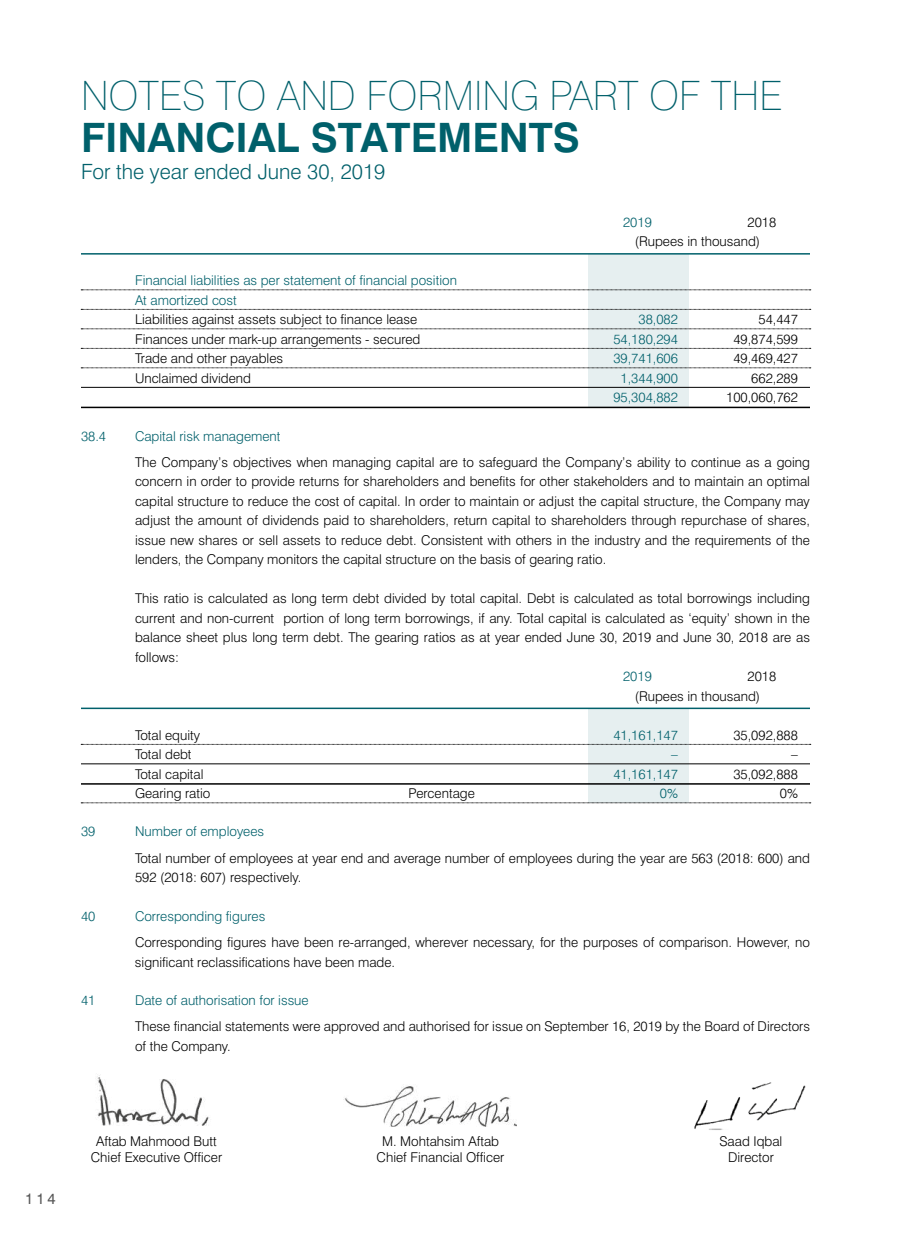
<style>
.page{position:relative;width:918px;height:1242px;background:#fff}
.page>*{position:absolute;margin:0;border:0;box-sizing:border-box;transform-origin:0 0}
.t1{font:100 40.5px "Swiss 721 BT";color:#00606b}
.t2{font:700 40.5px "Swiss 721 BT";color:#00606b}
.t3{font:300 21px "Swiss 721 BT";color:#00606b}
.t4{font:15px "Swiss 721 BT";color:#565656}
.t5{font:300 13.5px/19.5px "Swiss 721 BT";color:#000}
.t6{font:300 13.5px/19.5px "Swiss 721 BT";color:#00606b}
</style>
<div class="page">
<div style="left:588px;top:254px;width:101px;height:153px;background:#e6eff0"></div>
<div style="left:588px;top:708px;width:101px;height:95px;background:#e6eff0"></div>
<hr style="left:81px;top:253px;width:729px;height:2px;background:#00606b">
<svg style="left:81px;top:290px;width:730px;height:1px"></svg>
<svg style="left:81px;top:309px;width:730px;height:1px"></svg>
<svg style="left:81px;top:329px;width:730px;height:1px"></svg>
<svg style="left:81px;top:348px;width:730px;height:1px"></svg>
<svg style="left:81px;top:368px;width:730px;height:1px"></svg>
<hr style="left:81px;top:387px;width:729px;height:1px;background:#000">
<hr style="left:81px;top:407px;width:729px;height:1px;background:#000">
<hr style="left:81px;top:708px;width:729px;height:1px;background:#00606b">
<svg style="left:81px;top:744px;width:730px;height:1px"></svg>
<hr style="left:81px;top:764px;width:729px;height:1px;background:#000">
<hr style="left:81px;top:783px;width:729px;height:2px;background:#000">
<svg style="left:81px;top:803px;width:730px;height:1px"></svg>
<img style="left:97px;top:1075px;width:112px;height:50px">
<img style="left:344px;top:1086px;width:173px;height:41px">
<img style="left:694px;top:1082px;width:112px;height:48px">
<h1 class="t1" style="left:81px;top:71px;width:703px">NOTES TO AND FORMING PART OF THE</h1>
<h1 class="t2" style="left:81px;top:113px;width:501px">FINANCIAL STATEMENTS</h1>
<h2 class="t3" style="left:81px;top:159px;width:306px">For the year ended June 30, 2019</h2>
<p class="t6" style="left:623px;top:212px;width:30px">2019</p>
<p class="t5" style="left:635px;top:212px;width:143px;text-indent:113px">2018 (Rupees in thousand)</p>
<p class="t6" style="left:135px;top:271px;width:323px">Financial liabilities as per statement of financial position<br>At amortized cost</p>
<p class="t5" style="left:135px;top:310px;width:284px">Liabilities against assets subject to finance lease</p>
<p class="t6" style="left:638px;top:310px;width:41px">38,082</p>
<p class="t5" style="left:758px;top:310px;width:41px">54,447</p>
<p class="t5" style="left:135px;top:329px;width:287px">Finances under mark-up arrangements - secured</p>
<p class="t6" style="left:613px;top:329px;width:66px">54,180,294</p>
<p class="t5" style="left:733px;top:329px;width:66px">49,874,599</p>
<p class="t5" style="left:135px;top:349px;width:150px">Trade and other payables</p>
<p class="t6" style="left:613px;top:349px;width:66px">39,741,606</p>
<p class="t5" style="left:733px;top:349px;width:66px">49,469,427</p>
<p class="t5" style="left:135px;top:368px;width:118px">Unclaimed dividend</p>
<p class="t6" style="left:621px;top:368px;width:59px">1,344,900</p>
<p class="t5" style="left:751px;top:368px;width:48px">662,289</p>
<p class="t6" style="left:613px;top:388px;width:66px">95,304,882</p>
<p class="t5" style="left:726px;top:388px;width:73px">100,060,762</p>
<p class="t6" style="left:81px;top:426px;width:27px">38.4</p>
<p class="t6" style="left:135px;top:426px;width:147px">Capital risk management</p>
<p class="t5" style="left:135px;top:452px;width:677px;text-align:justify">The Company’s objectives when managing capital are to safeguard the Company’s ability to continue as a going concern in order to provide returns for shareholders and benefits for other stakeholders and to maintain an optimal capital structure to reduce the cost of capital. In order to maintain or adjust the capital structure, the Company may adjust the amount of dividends paid to shareholders, return capital to shareholders through repurchase of shares, issue new shares or sell assets to reduce debt. Consistent with others in the industry and the requirements of the lenders, the Company monitors the capital structure on the basis of gearing ratio.</p>
<p class="t5" style="left:135px;top:589px;width:677px;text-align:justify">This ratio is calculated as long term debt divided by total capital. Debt is calculated as total borrowings including current and non-current portion of long term borrowings, if any. Total capital is calculated as ‘equity’ shown in the balance sheet plus long term debt. The gearing ratios as at year ended June 30, 2019 and June 30, 2018 are as follows:</p>
<p class="t6" style="left:623px;top:667px;width:30px">2019</p>
<p class="t5" style="left:635px;top:667px;width:143px;text-indent:113px">2018 (Rupees in thousand)</p>
<p class="t5" style="left:135px;top:725px;width:67px">Total equity</p>
<p class="t6" style="left:613px;top:725px;width:66px">41,161,147</p>
<p class="t5" style="left:733px;top:725px;width:66px">35,092,888</p>
<p class="t5" style="left:135px;top:745px;width:58px">Total debt</p>
<p class="t6" style="left:671px;top:745px;width:8px">–</p>
<p class="t5" style="left:791px;top:745px;width:8px">–</p>
<p class="t5" style="left:135px;top:764px;width:70px">Total capital</p>
<p class="t6" style="left:613px;top:764px;width:66px">41,161,147</p>
<p class="t5" style="left:733px;top:764px;width:66px">35,092,888</p>
<p class="t5" style="left:135px;top:784px;width:77px">Gearing ratio</p>
<p class="t5" style="left:409px;top:784px;width:68px">Percentage</p>
<p class="t6" style="left:660px;top:784px;width:20px">0%</p>
<p class="t5" style="left:780px;top:784px;width:20px">0%</p>
<p class="t6" style="left:81px;top:822px;width:16px">39</p>
<p class="t6" style="left:135px;top:822px;width:131px">Number of employees</p>
<p class="t5" style="left:135px;top:848px;width:677px">Total number of employees at year end and average number of employees during the year are 563 (2018: 600) and<br>592 (2018: 607) respectively.</p>
<p class="t6" style="left:81px;top:907px;width:16px">40</p>
<p class="t6" style="left:135px;top:907px;width:132px">Corresponding figures</p>
<p class="t5" style="left:135px;top:933px;width:676px">Corresponding figures have been re-arranged, wherever necessary, for the purposes of comparison. However, no significant reclassifications have been made.</p>
<p class="t6" style="left:81px;top:990px;width:16px">41</p>
<p class="t6" style="left:135px;top:990px;width:175px">Date of authorisation for issue</p>
<p class="t5" style="left:135px;top:1017px;width:677px">These financial statements were approved and authorised for issue on September 16, 2019 by the Board of Directors of the Company.</p>
<p class="t4" style="left:25px;top:1190px;width:32px">114</p>
<p class="t5" style="left:91px;top:1133px;width:133px;line-height:16.2px;text-align:center">Aftab Mahmood Butt<br>Chief Executive Officer</p>
<p class="t5" style="left:377px;top:1133px;width:129px;line-height:16.2px;text-align:center">M. Mohtahsim Aftab<br>Chief Financial Officer</p>
<p class="t5" style="left:719px;top:1133px;width:64px;line-height:16.2px;text-align:center">Saad Iqbal<br>Director</p>
</div>
